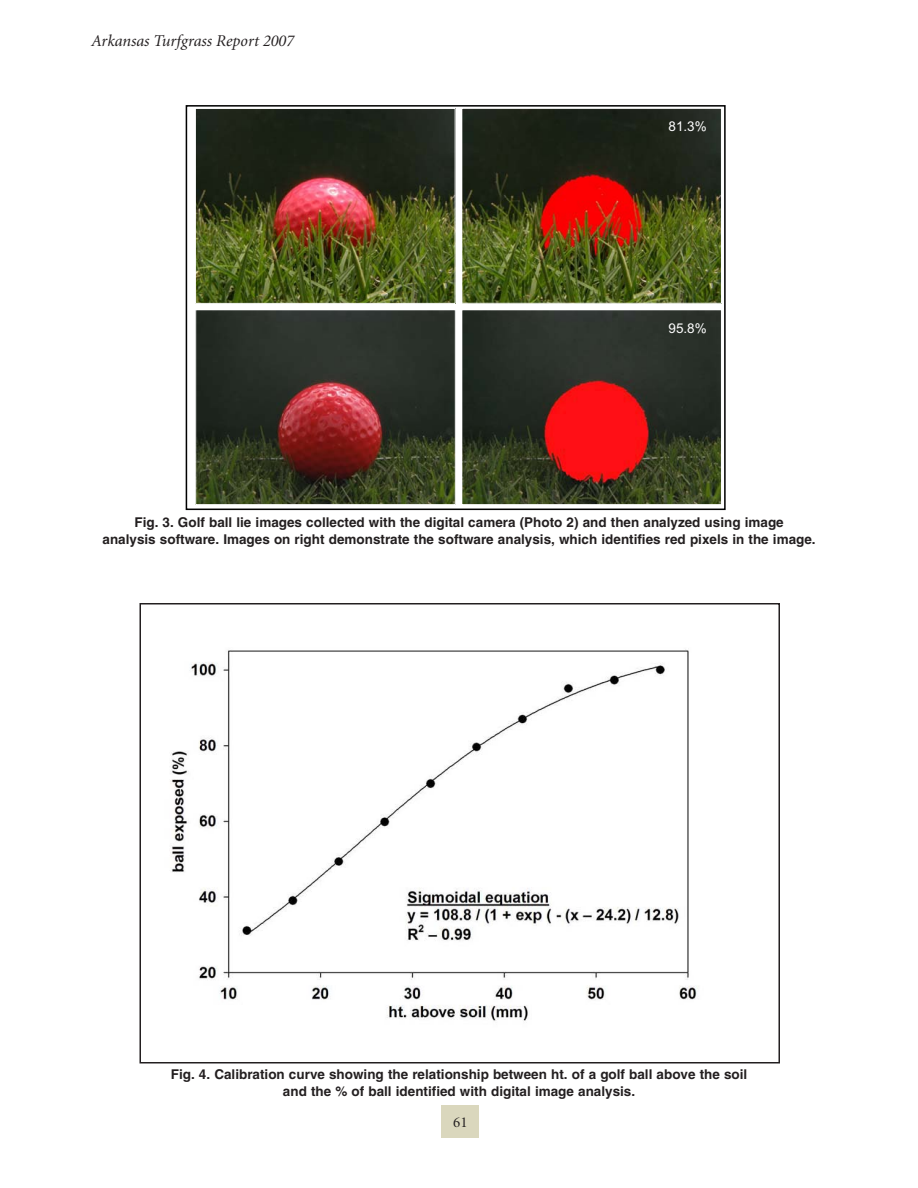
<style>
.page{position:relative;width:918px;height:1188px;background:#fff}
.page>*{position:absolute;margin:0;border:0;box-sizing:border-box;transform-origin:0 0}
.t1{font:italic 16.5px "Minion";color:#231f20}
.t2{font:15px "Minion";color:#231f20}
.t3{font:700 13.5px/16.2px "Helvetica";color:#231f20;text-align:center}
.t4{font:13.5px "Arial";color:#fff}
</style>
<div class="page">
<div style="left:442px;top:1106px;width:37px;height:32px;background:#dad7bd"></div>
<img style="left:197px;top:110px;width:256px;height:192px">
<div style="left:195px;top:108px;width:260px;height:196px;border:1px solid #fff"></div>
<img style="left:464px;top:110px;width:256px;height:192px">
<div style="left:462px;top:108px;width:260px;height:196px;border:1px solid #fff"></div>
<img style="left:464px;top:311px;width:256px;height:192px">
<div style="left:462px;top:309px;width:260px;height:196px;border:1px solid #fff"></div>
<img style="left:197px;top:311px;width:257px;height:192px">
<div style="left:195px;top:309px;width:261px;height:196px;border:1px solid #fff"></div>
<div style="left:186px;top:105px;width:540px;height:405px;border:2px solid #000"></div>
<img style="left:170px;top:649px;width:528px;height:372px">
<div style="left:140px;top:603px;width:640px;height:461px;border:2px solid #231f20"></div>
<p class="t1" style="left:92px;top:34px;width:204px">Arkansas Turfgrass Report 2007</p>
<p class="t4" style="left:669px;top:118px;width:40px">81.3%</p>
<p class="t4" style="left:669px;top:321px;width:40px">95.8%</p>
<p class="t3" style="left:103px;top:516px;width:715px">Fig. 3. Golf ball lie images collected with the digital camera (Photo 2) and then analyzed using image<br>analysis software. Images on right demonstrate the software analysis, which identifies red pixels in the image.</p>
<p class="t3" style="left:171px;top:1068px;width:578px">Fig. 4. Calibration curve showing the relationship between ht. of a golf ball above the soil and the % of ball identified with digital image analysis.</p>
<p class="t2" style="left:453px;top:1116px;width:16px">61</p>
</div>
